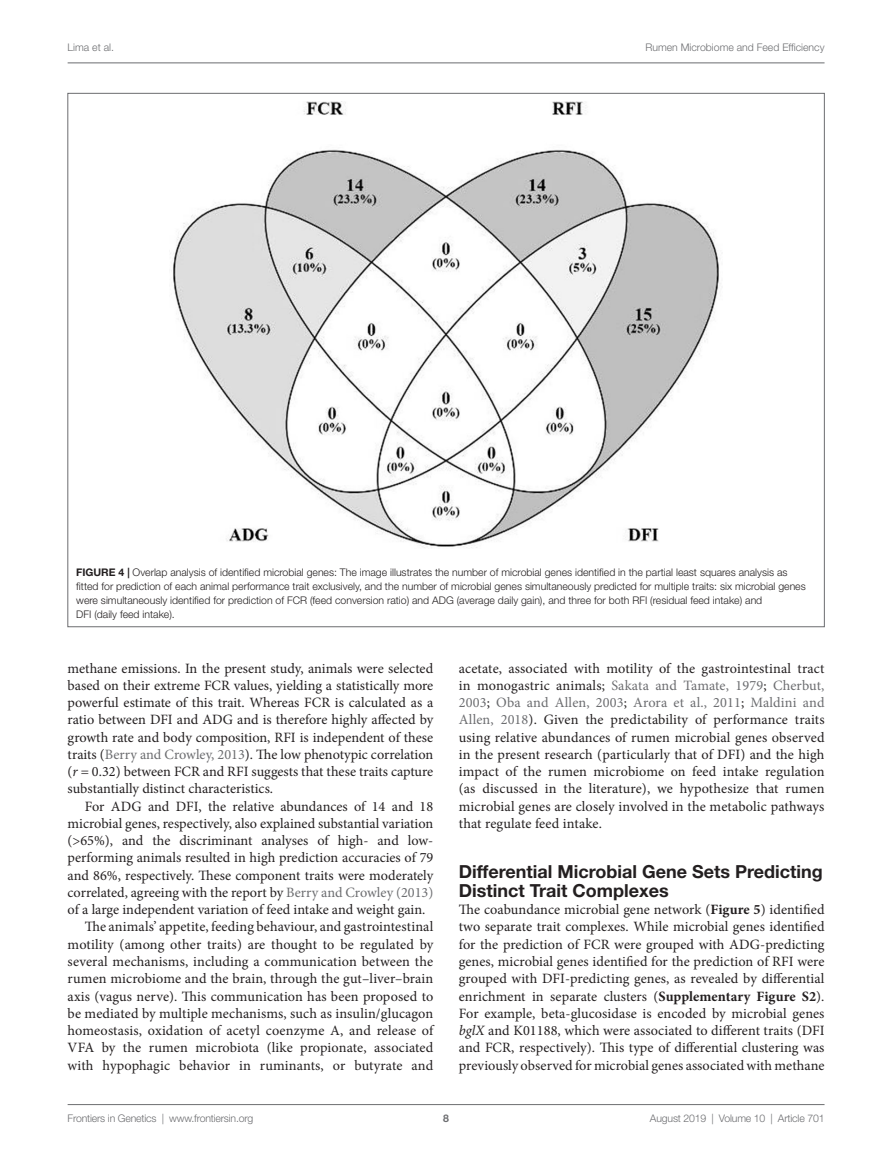
<style>
.page{position:relative;width:893px;height:1170px;background:#fff}
.page>*{position:absolute;margin:0;border:0;box-sizing:border-box;transform-origin:0 0}
._2{font:700 18px/18.8px "Helvetica Neue LT Std";color:#231f20}
.T{font:14.25px/17.2px "Minion Pro";letter-spacing:.005em;color:#231f20;text-align:justify}
.T1{font:14.25px/17.2px "Minion Pro";color:#231f20;text-align:justify}
.FC{font:300 10.5px/14.2px "Helvetica Neue LT Std";color:#231f20}
.t1{font:300 10.5px "Helvetica Neue LT Std";letter-spacing:-.015em;color:#6c6d70}
.t2{font:700 10.5px "Helvetica Neue LT Std";color:#6c6d70}
.s1{font-weight:700}
.s2{color:#6c6d70}
.s3{font-style:italic}
</style>
<div class="page">
<hr style="left:68px;top:63px;width:756px;height:1px;background:#6c6d70">
<hr style="left:68px;top:1104px;width:756px;height:1px;background:#6c6d70">
<img style="left:170px;top:102px;width:551px;height:446px">
<p class="t1" style="left:68px;top:41px;width:48px">Lima et al.</p>
<p class="t1" style="left:645px;top:41px;width:181px">Rumen Microbiome and Feed Efficiency</p>
<p class="FC" style="left:76px;top:564px;width:731px"><span class="s1">FIGURE 4 |</span> Overlap analysis of identified microbial genes: The image illustrates the number of microbial genes identified in the partial least squares analysis as fitted for prediction of each animal performance trait exclusively, and the number of microbial genes simultaneously predicted for multiple traits: six microbial genes were simultaneously identified for prediction of FCR (feed conversion ratio) and ADG (average daily gain), and three for both RFI (residual feed intake) and<br>DFI (daily feed intake).</p>
<p class="T1" style="left:68px;top:659px;width:367px">methane emissions. In the present study, animals were selected based on their extreme FCR values, yielding a statistically more powerful estimate of this trait. Whereas FCR is calculated as a ratio between DFI and ADG and is therefore highly affected by growth rate and body composition, RFI is independent of these traits (<span class="s2">Berry and Crowley, 2013</span>). The low phenotypic correlation (<span class="s3">r</span> = 0.32) between FCR and RFI suggests that these traits capture substantially distinct characteristics.</p>
<p class="T" style="left:68px;top:797px;width:367px;text-indent:17px">For ADG and DFI, the relative abundances of 14 and 18 microbial genes, respectively, also explained substantial variation (&gt;65%), and the discriminant analyses of high- and low&shy;performing animals resulted in high prediction accuracies of 79 and 86%, respectively. These component traits were moderately correlated, agreeing with the report by <span class="s2">Berry and Crowley (2013) </span>of a large independent variation of feed intake and weight gain.</p>
<p class="T" style="left:68px;top:918px;width:367px;text-indent:17px">The animals’ appetite, feeding behaviour, and gastrointestinal motility (among other traits) are thought to be regulated by several mechanisms, including a communication between the rumen microbiome and the brain, through the gut–liver–brain axis (vagus nerve). This communication has been proposed to be mediated by multiple mechanisms, such as insulin/glucagon homeostasis, oxidation of acetyl coenzyme A, and release of VFA by the rumen microbiota (like propionate, associated with hypophagic behavior in ruminants, or butyrate and</p>
<p class="T" style="left:459px;top:659px;width:367px">acetate, associated with motility of the gastrointestinal tract in monogastric animals; <span class="s2">Sakata and Tamate, 1979</span>; <span class="s2">Cherbut, 2003</span>; <span class="s2">Oba and Allen, 2003</span>; <span class="s2">Arora et al., 2011</span>; <span class="s2">Maldini and Allen, 2018</span>). Given the predictability of performance traits using relative abundances of rumen microbial genes observed in the present research (particularly that of DFI) and the high impact of the rumen microbiome on feed intake regulation (as discussed in the literature), we hypothesize that rumen microbial genes are closely involved in the metabolic pathways that regulate feed intake.</p>
<p class="_2" style="left:459px;top:861px;width:365px">Differential Microbial Gene Sets Predicting<br>Distinct Trait Complexes</p>
<p class="T1" style="left:459px;top:901px;width:367px">The coabundance microbial gene network (<span class="s1">Figure 5</span>) identified two separate trait complexes. While microbial genes identified for the prediction of FCR were grouped with ADG-predicting genes, microbial genes identified for the prediction of RFI were grouped with DFI-predicting genes, as revealed by differential enrichment in separate clusters (<span class="s1">Supplementary Figure S2</span>).<br>For example, beta-glucosidase is encoded by microbial genes <span class="s3">bglX</span> and K01188, which were associated to different traits (DFI and FCR, respectively). This type of differential clustering was previously observed for microbial genes associated with methane</p>
<p class="t1" style="left:68px;top:1111px;width:187px">Frontiers in Genetics | www.frontiersin.org</p>
<p class="t2" style="left:443px;top:1111px;width:7px">8</p>
<p class="t1" style="left:650px;top:1111px;width:176px">August 2019 | Volume 10 | Article 701</p>
</div>
